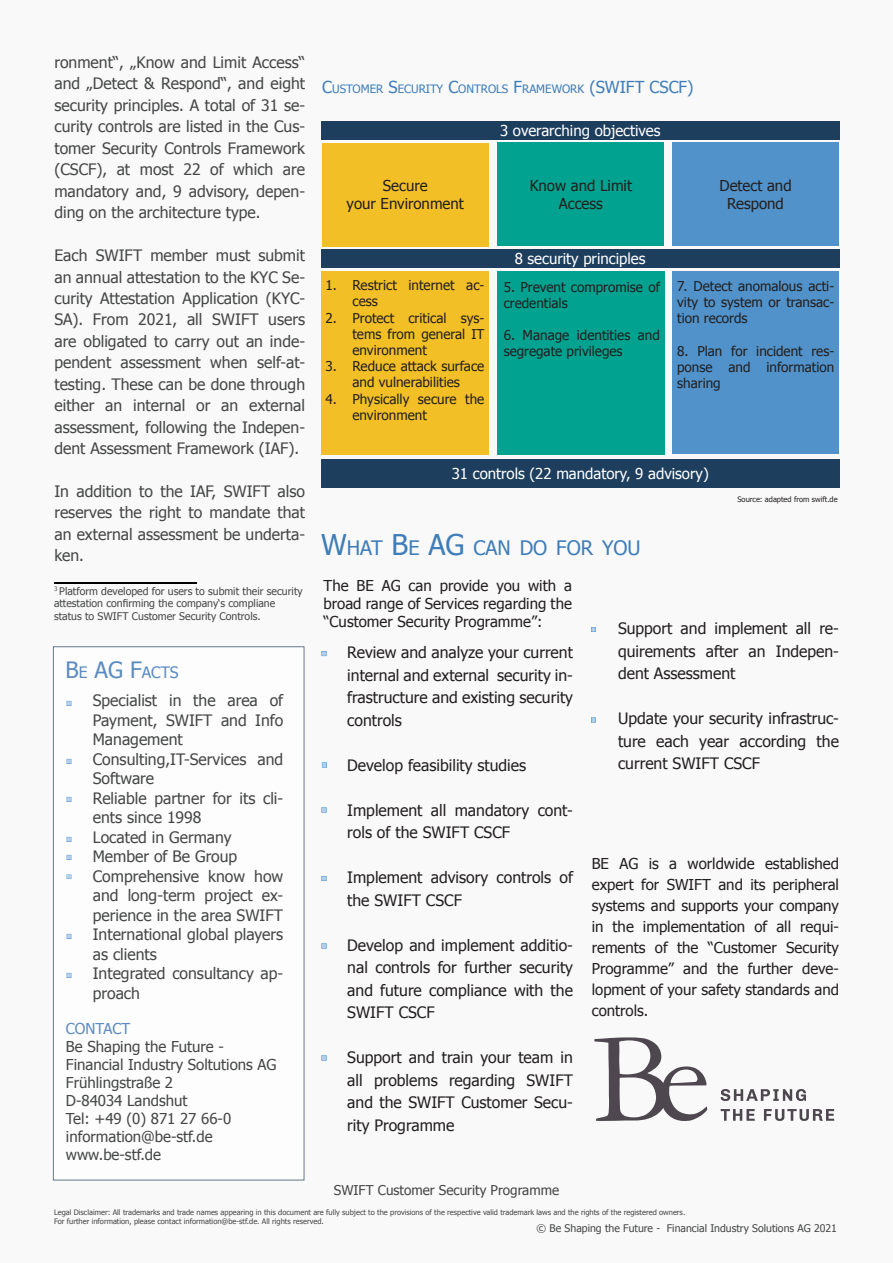
<style>
.page{position:relative;width:893px;height:1263px;background:#f9f9f9}
.page>*{position:absolute;margin:0;border:0;box-sizing:border-box;transform-origin:0 0}
.t1{font:19.95px "Tahoma";color:#3e7db9}
.t2{font:15.75px/21.5px "Tahoma";color:#454647;text-align:justify}
.t3{font:15.75px/22.5px "Tahoma";color:#231f20;text-align:justify}
.t4{font:15.75px "Tahoma";color:#5b8bc1}
.t5{font:15px/21px "Tahoma";color:#231f20;text-align:justify}
.t6{font:15px "Tahoma";color:#454647}
.t7{font:15px "Tahoma";color:#fff}
.t8{font:15px "Tahoma";color:#5b8bc1}
.t9{font:13.5px/16.2px "Tahoma";color:#231f20}
.t10{font:13.5px "Tahoma";color:#454647}
.t11{font:11.55px "Tahoma";color:#3e7db9}
.t12{font:10.5px/12.6px "Tahoma";color:#454647}
.t13{font:7.5px "Tahoma";color:#454647}
.t14{font:7.5px "Tahoma";color:#231f20}
.s1{font-size:22.5px}
.s2{font-size:16.5px}
.s3{font-size:28.5px}
</style>
<div class="page">
<div style="left:497px;top:271px;width:168px;height:184px;background:#01a28f"></div>
<div style="left:321px;top:121px;width:519px;height:19px;background:#1e3e5e"></div>
<div style="left:322px;top:143px;width:167px;height:103px;background:#f2bf26"></div>
<div style="left:497px;top:142px;width:167px;height:104px;background:#01a28f"></div>
<div style="left:672px;top:142px;width:167px;height:104px;background:#5092c9"></div>
<div style="left:321px;top:249px;width:518px;height:19px;background:#1e3e5e"></div>
<div style="left:321px;top:459px;width:518px;height:29px;background:#1e3e5e"></div>
<div style="left:321px;top:271px;width:168px;height:184px;background:#f2bf26"></div>
<div style="left:672px;top:271px;width:167px;height:183px;background:#5092c9"></div>
<hr style="left:54px;top:582px;width:143px;height:1px;background:#000">
<div style="left:53px;top:646px;width:251px;height:534px;background:#fff"></div>
<img style="left:66px;top:700px;width:6px;height:6px">
<img style="left:66px;top:972px;width:6px;height:6px">
<img style="left:66px;top:796px;width:6px;height:6px">
<img style="left:66px;top:758px;width:6px;height:6px">
<img style="left:66px;top:874px;width:6px;height:6px">
<img style="left:66px;top:854px;width:6px;height:6px">
<img style="left:66px;top:836px;width:6px;height:6px">
<img style="left:66px;top:933px;width:6px;height:6px">
<svg style="left:321px;top:808px;width:5px;height:4px"></svg>
<svg style="left:321px;top:876px;width:5px;height:5px"></svg>
<svg style="left:321px;top:651px;width:5px;height:6px"></svg>
<svg style="left:591px;top:718px;width:5px;height:5px"></svg>
<svg style="left:594px;top:1037px;width:113px;height:84px"></svg>
<svg style="left:721px;top:1109px;width:34px;height:12px"></svg>
<svg style="left:764px;top:1109px;width:70px;height:12px"></svg>
<svg style="left:721px;top:1089px;width:85px;height:12px"></svg>
<svg style="left:321px;top:762px;width:6px;height:5px"></svg>
<svg style="left:321px;top:943px;width:5px;height:5px"></svg>
<svg style="left:591px;top:627px;width:5px;height:5px"></svg>
<svg style="left:321px;top:1055px;width:5px;height:6px"></svg>
<p class="t2" style="left:54px;top:52px;width:252px">ronment“, „Know and Limit Access“ and „Detect &amp; Respond“, and eight security principles. A total of 31 se&shy;curity controls are listed in the Cus&shy;tomer Security Controls Framework (CSCF), at most 22 of which are mandatory and, 9 advisory, depen&shy;ding on the architecture type.</p>
<p class="t2" style="left:54px;top:245px;width:252px">Each SWIFT member must submit an annual attestation to the KYC Se&shy;curity Attestation Application (KYC-SA). From 2021, all SWIFT users are obligated to carry out an inde&shy;pendent assessment when self-at&shy;testing. These can be done through either an internal or an external assessment, following the Indepen&shy;dent Assessment Framework (IAF).</p>
<p class="t2" style="left:54px;top:481px;width:252px">In addition to the IAF, SWIFT also reserves the right to mandate that an external assessment be underta&shy;ken.</p>
<p class="t12" style="left:54px;top:585px;width:250px"><sup>3</sup> Platform developed for users to submit their security attestation confirming the company‘s compliane status to SWIFT Customer Security Controls.</p>
<p class="t4" style="left:65px;top:661px;width:96px"><span class="s1">B</span>E <span class="s1">AG F</span>ACTS</p>
<p class="t2" style="left:93px;top:692px;width:192px;line-height:19.5px">Specialist in the area of Payment, SWIFT and Info Management</p>
<p class="t2" style="left:93px;top:750px;width:192px;line-height:19.5px">Consulting,IT-Services and<br>Software</p>
<p class="t2" style="left:93px;top:789px;width:192px;line-height:19.5px">Reliable partner for its cli&shy;ents since 1998</p>
<p class="t2" style="left:93px;top:827px;width:140px">Located in Germany</p>
<p class="t2" style="left:93px;top:847px;width:146px">Member of Be Group</p>
<p class="t2" style="left:93px;top:867px;width:192px;line-height:19.5px">Comprehensive know how and long-term project ex&shy;perience in the area SWIFT</p>
<p class="t2" style="left:93px;top:926px;width:192px;line-height:19.5px">International global players as clients</p>
<p class="t2" style="left:93px;top:965px;width:192px;line-height:19.5px">Integrated consultancy ap&shy;proach</p>
<p class="t8" style="left:66px;top:1019px;width:66px">CON TACT</p>
<p class="t6" style="left:66px;top:1037px;width:160px">Be Shaping the Future -</p>
<p class="t6" style="left:66px;top:1055px;width:212px">Financial Industry Soltutions AG</p>
<p class="t6" style="left:66px;top:1073px;width:109px">Frühlingstraße 2</p>
<p class="t6" style="left:66px;top:1091px;width:123px">D-84034 Landshut</p>
<p class="t6" style="left:66px;top:1109px;width:167px">Tel: +49 (0) 871 27 66-0</p>
<p class="t6" style="left:66px;top:1127px;width:148px">information@be-stf.de</p>
<p class="t6" style="left:66px;top:1145px;width:97px">www.be-stf.de</p>
<p class="t11" style="left:322px;top:81px;width:373px"><span class="s2">C</span>USTOMER <span class="s2">S</span>ECURITY <span class="s2">C</span>ONTROLS <span class="s2">F</span>RAMEWORK <span class="s2">(SWIFT CSCF)</span></p>
<p class="t5" style="left:383px;top:176px;width:46px">Secure</p>
<p class="t5" style="left:347px;top:194px;width:119px">your Environment</p>
<p class="t9" style="left:352px;top:278px;width:133px;text-indent:-27px">1. Restrict internet ac&shy;cess</p>
<p class="t9" style="left:352px;top:310px;width:133px;text-align:justify;text-indent:-27px">2. Protect critical sys&shy;tems from general IT environment</p>
<p class="t9" style="left:325px;top:359px;width:160px;text-align:center">3. Reduce attack surface and vulnerabilities</p>
<p class="t9" style="left:352px;top:391px;width:133px;text-indent:-27px">4. Physically secure the environment</p>
<p class="t7" style="left:500px;top:121px;width:162px">3 overarching objectives</p>
<p class="t5" style="left:530px;top:176px;width:104px">Know and Limit</p>
<p class="t5" style="left:559px;top:194px;width:46px">Access</p>
<p class="t7" style="left:515px;top:249px;width:132px">8 security principles</p>
<p class="t9" style="left:504px;top:279px;width:158px">5. Prevent compromise of credentials</p>
<p class="t9" style="left:504px;top:328px;width:158px">6. Manage identities and segregate privileges</p>
<p class="t5" style="left:719px;top:176px;width:74px">Detect and</p>
<p class="t5" style="left:727px;top:194px;width:58px">Respond</p>
<p class="t9" style="left:677px;top:279px;width:159px;text-align:justify">7. Detect anomalous acti&shy;vity to system or transac&shy;tion records</p>
<p class="t9" style="left:677px;top:344px;width:159px;text-align:justify">8. Plan for incident res&shy;ponse and information sharing</p>
<p class="t7" style="left:452px;top:464px;width:258px">31 controls (22 mandatory, 9 advisory)</p>
<p class="t1" style="left:321px;top:535px;width:321px"><span class="s3">W</span>HAT <span class="s3">B</span>E <span class="s3">AG</span> CAN DO FOR YOU</p>
<p class="t14" style="left:737px;top:494px;width:102px">Source: adapted from swift.de</p>
<p class="t5" style="left:324px;top:577px;width:250px;line-height:18px">The BE AG can provide you with a broad range of Services regarding the “Customer Security Programme”:</p>
<p class="t3" style="left:347px;top:642px;width:227px">Review and analyze your current internal and external security in&shy;frastructure and existing security controls</p>
<p class="t3" style="left:347px;top:755px;width:180px">Develop feasibility studies</p>
<p class="t3" style="left:347px;top:800px;width:227px">Implement all mandatory cont&shy;rols of the SWIFT CSCF</p>
<p class="t3" style="left:347px;top:867px;width:227px">Implement advisory controls of the SWIFT CSCF</p>
<p class="t3" style="left:347px;top:935px;width:227px">Develop and implement additio&shy;nal controls for further security and future compliance with the SWIFT CSCF</p>
<p class="t3" style="left:347px;top:1047px;width:227px">Support and train your team in all problems regarding SWIFT and the SWIFT Customer Secu&shy;rity Programme</p>
<p class="t3" style="left:618px;top:618px;width:222px">Support and implement all re&shy;quirements after an Indepen&shy;dent Assessment</p>
<p class="t3" style="left:618px;top:708px;width:222px">Update your security infrastruc&shy;ture each year according the current SWIFT CSCF</p>
<p class="t5" style="left:592px;top:854px;width:249px">BE AG is a worldwide established expert for SWIFT and its peripheral systems and supports your company in the implementation of all requi&shy;rements of the “Customer Security Programme” and the further deve&shy;lopment of your safety standards and controls.</p>
<p class="t10" style="left:334px;top:1181px;width:227px">SWIFT Customer Security Programme</p>
<p class="t13" style="left:54px;top:1207px;width:633px">Legal Disclaimer: All trademarks and trade names appearing in this document are fully subject to the provisions of the respective valid trademark laws and the rights of the registered owners.</p>
<p class="t13" style="left:54px;top:1216px;width:271px">For further information, please contact information@be-stf.de. All rights reserved.</p>
<p class="t12" style="left:537px;top:1223px;width:302px">© Be Shaping the Future - Financial Industry Solutions AG 2021</p>
</div>
